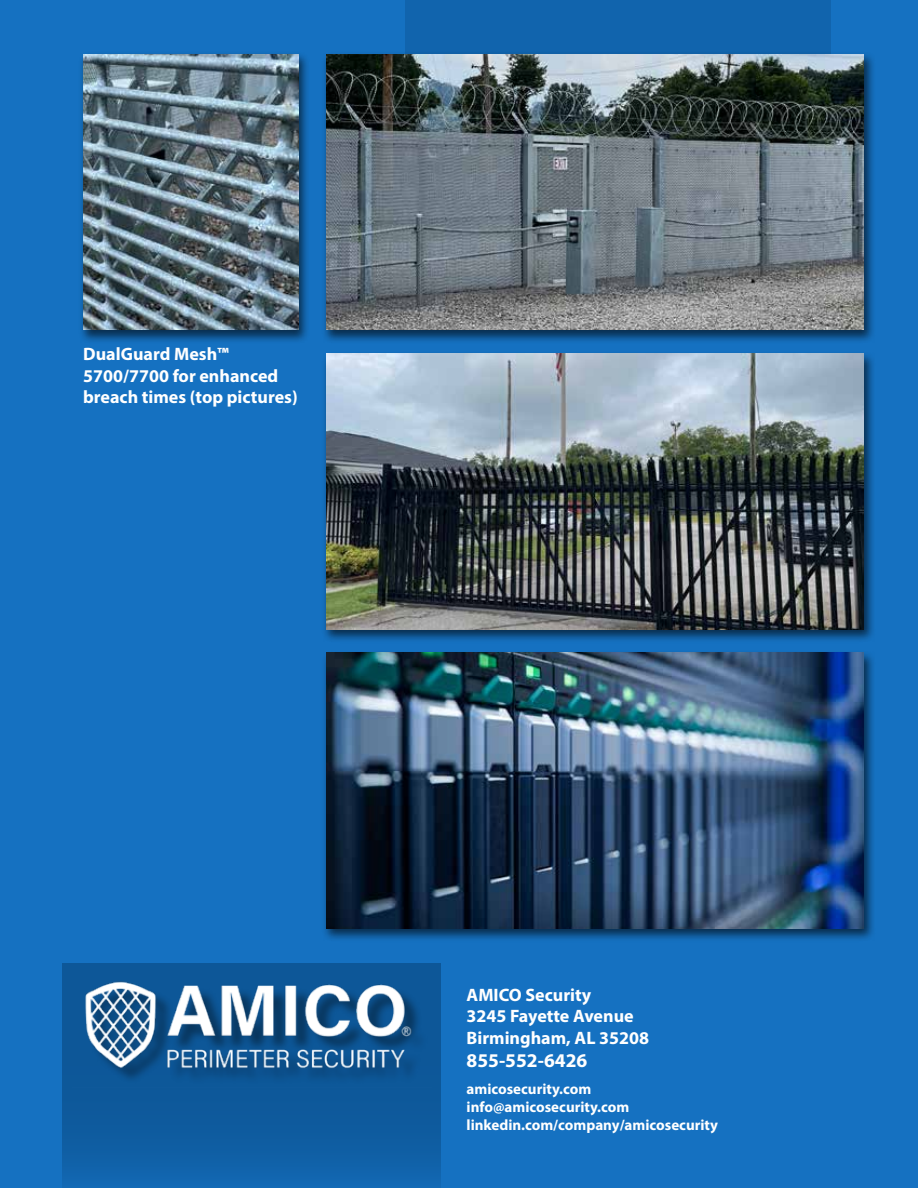
<style>
.page{position:relative;width:918px;height:1188px;background:#1571c1}
.page>*{position:absolute;margin:0;border:0;box-sizing:border-box;transform-origin:0 0}
.t1{font:700 19.5px "Myriad Pro";color:#fff}
.t2{font:700 18px/21.6px "Myriad Pro";color:#fff}
.t3{font:700 15px/18px "Myriad Pro";color:#fff}
</style>
<div class="page">
<div style="left:405px;top:0;width:425px;height:153px;background:#1164ad"></div>
<div style="left:63px;top:963px;width:378px;height:225px;background:linear-gradient(to bottom,#0c5392,#1061a7)"></div>
<div style="left:81px;top:985px;width:363px;height:119px;background:#0d589a"></div>
<img style="left:73px;top:963px;width:358px;height:124px">
<div style="left:321px;top:52px;width:555px;height:292px;background:#000;opacity:.6"></div>
<img style="left:326px;top:54px;width:538px;height:276px">
<div style="left:321px;top:351px;width:554px;height:292px;background:#000;opacity:.6"></div>
<img style="left:326px;top:353px;width:538px;height:276px">
<div style="left:321px;top:650px;width:554px;height:293px;background:#000;opacity:.6"></div>
<img style="left:326px;top:652px;width:538px;height:276px">
<div style="left:78px;top:52px;width:232px;height:292px;background:#000;opacity:.6"></div>
<img style="left:83px;top:54px;width:215px;height:276px">
<p class="t2" style="left:83px;top:342px;width:216px">DualGuard Mesh™<br>5700/7700 for enhanced breach times (top pictures)</p>
<p class="t2" style="left:467px;top:983px;width:184px">AMICO Security<br>3245 Fayette Avenue<br>Birmingham, AL 35208</p>
<p class="t1" style="left:467px;top:1048px;width:122px">855-552-6426</p>
<p class="t3" style="left:467px;top:1080px;width:253px">amicosecurity.com info@amicosecurity.com linkedin.com/company/amicosecurity</p>
</div>
